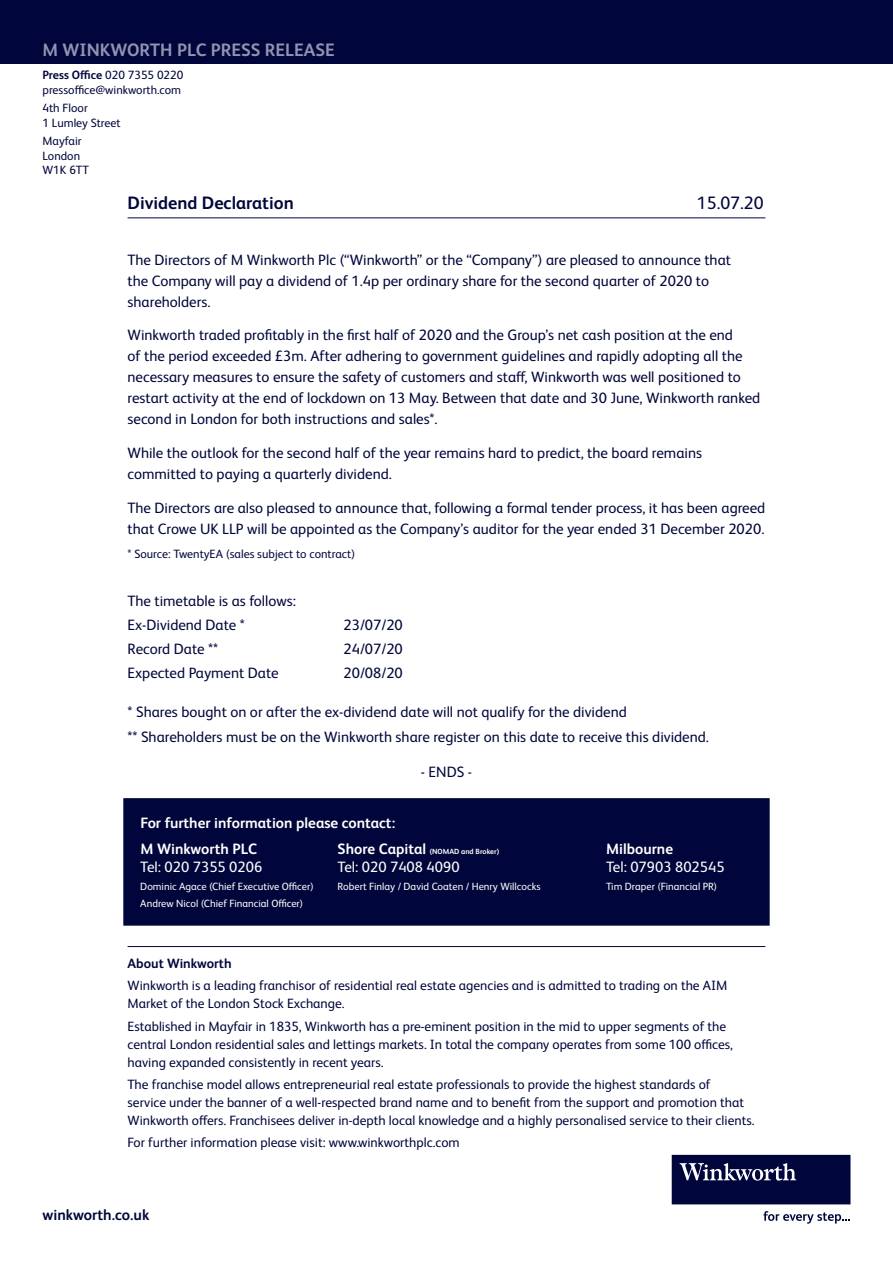
<style>
.page{position:relative;width:893px;height:1263px;background:#fff}
.page>*{position:absolute;margin:0;border:0;box-sizing:border-box;transform-origin:0 0}
.t1{font:700 18px "FS Albert Pro";color:#9193b0}
.t2{font:700 18px "FS Albert Pro";color:#00063b}
.t3{font:18px "FS Albert Pro";color:#00063b}
.t4{font:700 15.15px "FS Albert Pro";color:#00063b}
.t5{font:15px/21px "FS Albert Pro";color:#00063b}
.t6{font:700 15px/26.5px "FS Albert Pro";color:#fff}
.t7{font:15px "FS Albert Pro";color:#fff}
.t8{font:13.5px/18px "FS Albert Pro";color:#00063b}
.t9{font:700 13.5px "FS Albert Pro";color:#00063b}
.t10{font:12px/14.4px "FS Albert Pro";color:#00063b}
.t11{font:10.5px "FS Albert Pro";color:#fff}
.t12{font:700 7.5px "FS Albert Pro";color:#fff}
.s1{font-weight:700}
.s2{font-size:15px}
</style>
<div class="page">
<div style="left:0;top:0;width:893px;height:64px;background:#00063b"></div>
<div style="left:672px;top:1155px;width:178px;height:49px;background:#00063b"></div>
<svg style="left:680px;top:1163px;width:116px;height:17px"></svg>
<svg style="left:763px;top:1211px;width:87px;height:12px"></svg>
<div style="left:123px;top:798px;width:647px;height:128px;background:#00063b"></div>
<hr style="left:128px;top:946px;width:637px;height:1px;background:#00063b">
<hr style="left:128px;top:217px;width:637px;height:1px;background:#00063b">
<p class="t1" style="left:43px;top:38px;width:294px">M WINKWORTH PLC PRESS RELEASE</p>
<p class="t10" style="left:43px;top:67px;width:142px"><span class="s1">Press Office</span> 020 7355 0220 pressoffice@winkworth.com</p>
<p class="t10" style="left:43px;top:100px;width:80px">4th Floor<br>1 Lumley Street</p>
<p class="t10" style="left:43px;top:133px;width:48px">Mayfair<br>London<br>W1K 6TT</p>
<p class="t2" style="left:128px;top:190px;width:168px">Dividend Declaration</p>
<p class="t3" style="left:697px;top:190px;width:68px">15.07.20</p>
<p class="t5" style="left:128px;top:248px;width:605px">The Directors of M Winkworth Plc (“Winkworth” or the “Company”) are pleased to announce that the Company will pay a dividend of 1.4p per ordinary share for the second quarter of 2020 to shareholders.</p>
<p class="t5" style="left:128px;top:324px;width:634px">Winkworth traded profitably in the first half of 2020 and the Group’s net cash position at the end<br>of the period exceeded £3m. After adhering to government guidelines and rapidly adopting all the necessary measures to ensure the safety of customers and staff, Winkworth was well positioned to restart activity at the end of lockdown on 13 May. Between that date and 30 June, Winkworth ranked second in London for both instructions and sales*.</p>
<p class="t5" style="left:128px;top:441px;width:576px">While the outlook for the second half of the year remains hard to predict, the board remains committed to paying a quarterly dividend.</p>
<p class="t5" style="left:128px;top:496px;width:639px">The Directors are also pleased to announce that, following a formal tender process, it has been agreed that Crowe UK LLP will be appointed as the Company’s auditor for the year ended 31 December 2020.</p>
<p class="t10" style="left:128px;top:546px;width:229px">* Source: TwentyEA (sales subject to contract)</p>
<p class="t5" style="left:128px;top:588px;width:170px;line-height:24px">The timetable is as follows:<br>Ex-Dividend Date *</p>
<p class="t5" style="left:344px;top:613px;width:61px">23/07/20</p>
<p class="t5" style="left:128px;top:637px;width:92px">Record Date **</p>
<p class="t5" style="left:344px;top:637px;width:61px">24/07/20</p>
<p class="t5" style="left:128px;top:661px;width:153px">Expected Payment Date</p>
<p class="t5" style="left:344px;top:661px;width:61px">20/08/20</p>
<p class="t5" style="left:128px;top:698px;width:583px;line-height:25.5px">* Shares bought on or after the ex-dividend date will not qualify for the dividend<br>** Shareholders must be on the Winkworth share register on this date to receive this dividend.</p>
<p class="t5" style="left:421px;top:760px;width:52px">- ENDS -</p>
<p class="t6" style="left:140px;top:809px;width:256px">For further information please contact:<br>M Winkworth PLC</p>
<p class="t12" style="left:338px;top:846px;width:163px"><span class="s2">Shore Capital</span> (NOMAD and Broker)</p>
<p class="t6" style="left:606px;top:835px;width:68px">Milbourne</p>
<p class="t7" style="left:140px;top:857px;width:123px">Tel: 020 7355 0206</p>
<p class="t7" style="left:338px;top:857px;width:123px">Tel: 020 7408 4090</p>
<p class="t7" style="left:606px;top:857px;width:120px">Tel: 07903 802545</p>
<p class="t11" style="left:140px;top:879px;width:175px">Dominic Agace (Chief Executive Officer)</p>
<p class="t11" style="left:338px;top:879px;width:204px">Robert Finlay / David Coaten / Henry Willcocks</p>
<p class="t11" style="left:606px;top:879px;width:113px">Tim Draper (Financial PR)</p>
<p class="t11" style="left:140px;top:896px;width:165px">Andrew Nicol (Chief Financial Officer)</p>
<p class="t9" style="left:128px;top:954px;width:106px">About Winkworth</p>
<p class="t8" style="left:128px;top:976px;width:601px">Winkworth is a leading franchisor of residential real estate agencies and is admitted to trading on the AIM<br>Market of the London Stock Exchange.</p>
<p class="t8" style="left:128px;top:1016px;width:607px">Established in Mayfair in 1835, Winkworth has a pre-eminent position in the mid to upper segments of the central London residential sales and lettings markets. In total the company operates from some 100 offices, having expanded consistently in recent years.</p>
<p class="t8" style="left:128px;top:1074px;width:628px">The franchise model allows entrepreneurial real estate professionals to provide the highest standards of<br>service under the banner of a well-respected brand name and to benefit from the support and promotion that<br>Winkworth offers. Franchisees deliver in-depth local knowledge and a highly personalised service to their clients.</p>
<p class="t8" style="left:128px;top:1132px;width:334px">For further information please visit: www.winkworthplc.com</p>
<p class="t4" style="left:43px;top:1204px;width:108px">winkworth.co.uk</p>
</div>
